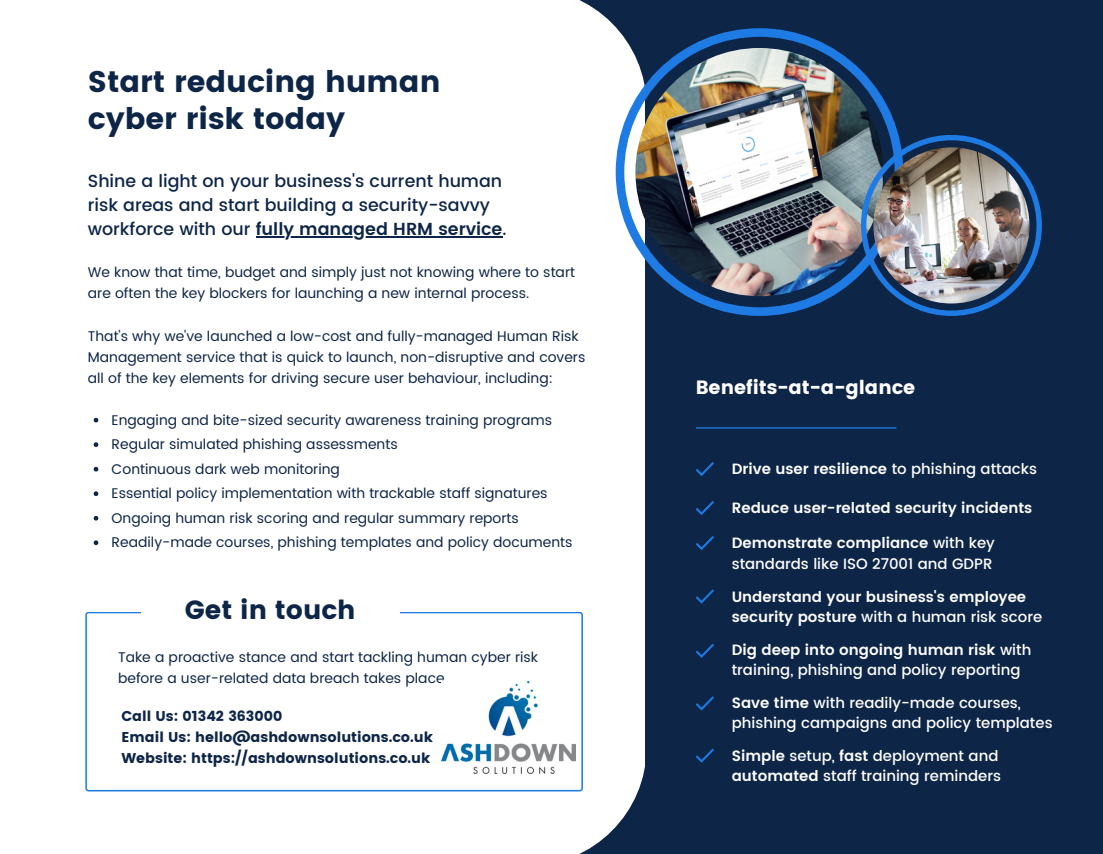
<style>
.page{position:relative;width:1103px;height:854px;background:#fff}
.page>*{position:absolute;margin:0;border:0;box-sizing:border-box;transform-origin:0 0}
.t1{font:29.75px/36.8px "Poppins";color:#0d2547}
.t2{font:26.25px "Poppins";color:#0d2547}
.t3{font:19.25px "Poppins";color:#fff}
.t4{font:500 17.32px/23.6px "Poppins";color:#0d2547}
.t5{font:500 14.88px/20.5px "Poppins";color:#fff}
.t6{font:600 14.88px/20.5px "Poppins";color:#fff}
.t7{font:14.17px/21.2px "Poppins";color:#0d2547}
.t8{font:14px/24.5px "Poppins";color:#0d2547}
.s1{font-weight:600}
.s2{font-weight:500}
</style>
<div class="page">
<div style="left:645px;top:0;width:457px;height:853px;background:#0d2547"></div>
<svg style="left:579px;top:0;width:163px;height:28px;background:#2c415f"></svg>
<svg style="left:615px;top:28px;width:288px;height:287px;fill:#0d2547"></svg>
<img style="left:635px;top:48px;width:248px;height:248px;border-radius:50%">
<svg style="left:861px;top:135px;width:180px;height:180px;background:#1e4677"></svg>
<img style="left:873px;top:147px;width:156px;height:156px;border-radius:50%">
<hr style="left:696px;top:427px;width:200px;height:1px;background:#1e7be4">
<svg style="left:695px;top:461px;width:19px;height:15px"></svg>
<svg style="left:695px;top:500px;width:19px;height:15px"></svg>
<svg style="left:695px;top:535px;width:19px;height:15px"></svg>
<svg style="left:695px;top:589px;width:19px;height:14px"></svg>
<svg style="left:695px;top:643px;width:19px;height:14px"></svg>
<svg style="left:695px;top:696px;width:19px;height:14px"></svg>
<svg style="left:528px;top:746px;width:240px;height:107px"></svg>
<svg style="left:85px;top:612px;width:498px;height:179px"></svg>
<div style="left:141px;top:598px;width:258px;height:26px;background:#fff"></div>
<img style="left:441px;top:681px;width:134px;height:92px">
<hr style="left:256px;top:236px;width:246px;height:1px;background:#0d2547">
<svg style="left:94px;top:417px;width:4px;height:5px"></svg>
<svg style="left:94px;top:442px;width:4px;height:5px"></svg>
<svg style="left:94px;top:466px;width:4px;height:5px"></svg>
<svg style="left:94px;top:491px;width:4px;height:5px"></svg>
<svg style="left:94px;top:515px;width:4px;height:5px"></svg>
<svg style="left:94px;top:540px;width:4px;height:5px"></svg>
<h1 class="t1" style="left:88px;top:63px;width:354px">Start reducing human cyber risk today</h1>
<p class="t4" style="left:88px;top:169px;width:420px">Shine a light on your business's current human risk areas and start building a security-savvy workforce with our <span class="s1">fully managed HRM service</span>.</p>
<p class="t8" style="left:88px;top:262px;width:489px;line-height:21px">We know that time, budget and simply just not knowing where to start are often the key blockers for launching a new internal process.</p>
<p class="t8" style="left:88px;top:325px;width:499px;line-height:21px">That's why we've launched a low-cost and fully-managed Human Risk<br>Management service that is quick to launch, non-disruptive and covers all of the key elements for driving secure user behaviour, including:</p>
<p class="t8" style="left:112px;top:407px;width:462px">Engaging and bite-sized security awareness training programs Regular simulated phishing assessments<br>Continuous dark web monitoring<br>Essential policy implementation with trackable staff signatures Ongoing human risk scoring and regular summary reports Readily-made courses, phishing templates and policy documents</p>
<h2 class="t2" style="left:185px;top:594px;width:172px">Get in touch</h2>
<p class="t8" style="left:118px;top:646px;width:421px;line-height:21px">Take a proactive stance and start tackling human cyber risk before a user-related data breach takes place.</p>
<p class="t7" style="left:121px;top:705px;width:313px">Call Us: 01342 363000<br>Email Us: hello@ashdownsolutions.co.uk<br>Website: https://ashdownsolutions.co.uk</p>
<h3 class="t3" style="left:695px;top:376px;width:221px">Benefits-at-a-glance</h3>
<p class="t6" style="left:731px;top:458px;width:307px">Drive user resilience <span class="s2">to phishing attacks</span></p>
<p class="t6" style="left:731px;top:497px;width:302px">Reduce user-related security incidents</p>
<p class="t5" style="left:731px;top:533px;width:265px"><span class="s1">Demonstrate compliance</span> with key standards like ISO 27001 and GDPR</p>
<p class="t6" style="left:731px;top:586px;width:312px">Understand your business's employee security posture <span class="s2">with a human risk score</span></p>
<p class="t5" style="left:731px;top:639px;width:301px"><span class="s1">Dig deep into ongoing human risk</span> with training, phishing and policy reporting</p>
<p class="t5" style="left:731px;top:692px;width:322px"><span class="s1">Save time</span> with readily-made courses, phishing campaigns and policy templates</p>
<p class="t5" style="left:731px;top:745px;width:271px"><span class="s1">Simple</span> setup, <span class="s1">fast</span> deployment and <span class="s1">automated</span> staff training reminders</p>
</div>
